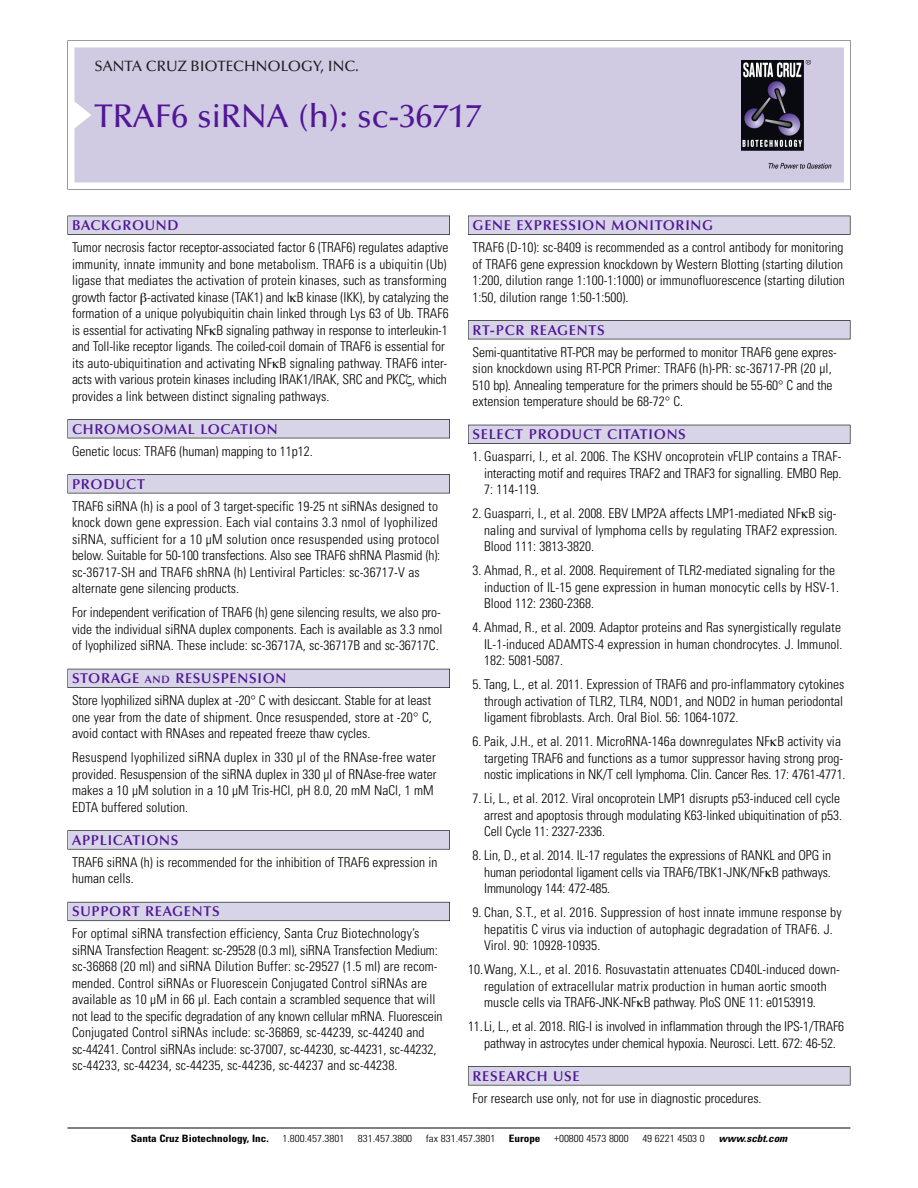
<style>
.page{position:relative;width:918px;height:1188px;background:#fff}
.page>*{position:absolute;margin:0;border:0;box-sizing:border-box;transform-origin:0 0}
.t1{font:500 33px "Optima";color:#511695}
.t2{font:500 15px "Optima";color:#231f20}
.t3{font:600 14.25px "Optima";letter-spacing:.05em;color:#511695}
.t4{font:300 condensed 13.5px/16.5px "Univers";color:#000}
.t5{font:300 condensed 10.2px "Univers";color:#000;scale:1.1 1}
.t6{font:700 condensed 10.2px "Univers";color:#000;scale:1.1 1}
.t7{font:italic 700 condensed 10.2px "Univers";color:#000;scale:1.1 1}
.s1{font-size:10.65px}
</style>
<div class="page">
<svg style="left:68px;top:40px;width:783px;height:149px"></svg>
<div style="left:74px;top:47px;width:770px;height:135px;background:#d1cae3"></div>
<img style="left:741px;top:60px;width:90px;height:108px">
<div style="left:68px;top:216px;width:382px;height:19px;background:#535256"></div>
<div style="left:68px;top:216px;width:381px;height:18px;background:#d7d4e8"></div>
<div style="left:68px;top:419px;width:382px;height:19px;background:#515155"></div>
<div style="left:68px;top:420px;width:381px;height:18px;background:#d7d4e8"></div>
<div style="left:68px;top:474px;width:382px;height:19px;background:#545357"></div>
<div style="left:68px;top:475px;width:381px;height:18px;background:#d7d4e8"></div>
<div style="left:68px;top:669px;width:382px;height:19px;background:#535259"></div>
<div style="left:68px;top:669px;width:381px;height:18px;background:#d7d4e8"></div>
<svg style="left:68px;top:830px;width:382px;height:20px"></svg>
<div style="left:68px;top:831px;width:381px;height:18px;background:#d7d4e8"></div>
<div style="left:68px;top:902px;width:382px;height:19px;background:#64626c"></div>
<div style="left:68px;top:902px;width:381px;height:18px;background:#d7d4e8"></div>
<div style="left:468px;top:216px;width:382px;height:19px;background:#535256"></div>
<div style="left:468px;top:216px;width:382px;height:18px;background:#d7d4e8"></div>
<div style="left:468px;top:320px;width:382px;height:19px;background:#515155"></div>
<div style="left:468px;top:321px;width:382px;height:18px;background:#d7d4e8"></div>
<div style="left:468px;top:425px;width:382px;height:19px;background:#515057"></div>
<div style="left:468px;top:425px;width:382px;height:18px;background:#d7d4e8"></div>
<div style="left:468px;top:1066px;width:382px;height:19px;background:#575659"></div>
<div style="left:468px;top:1067px;width:382px;height:18px;background:#d7d4e8"></div>
<hr style="left:68px;top:1128px;width:782px;height:1px;background:#000">
<p class="t2" style="left:94px;top:60px;width:266px">SANTA CRUZ BIOTECHNOLOGY, INC.</p>
<p class="t1" style="left:94px;top:102px;width:389px">TRAF6 siRNA (h): sc-36717</p>
<p class="t3" style="left:72px;top:219px;width:108px">BACKGROUND</p>
<p class="t4" style="left:72px;top:240px;width:378px">Tumor necrosis factor receptor-associated factor 6 (TRAF6) regulates adaptive immunity, innate immunity and bone metabolism. TRAF6 is a ubiquitin (Ub) ligase that mediates the activation of protein kinases, such as transforming growth factor -activated kinase (TAK1) and I B kinase (IKK), by catalyzing the formation of a unique polyubiquitin chain linked through Lys 63 of Ub. TRAF6 is essential for activating NF B signaling pathway in response to interleukin-1 and Toll-like receptor ligands. The coiled-coil domain of TRAF6 is essential for its auto-ubiquitination and activating NF B signaling pathway. TRAF6 inter&shy;acts with various protein kinases including IRAK1/IRAK, SRC and PKC , which provides a link between distinct signaling pathways.</p>
<p class="t3" style="left:72px;top:423px;width:207px">CHROMOSOMAL LOCATION</p>
<p class="t4" style="left:72px;top:444px;width:242px">Genetic locus: TRAF6 (human) mapping to 11p12.</p>
<p class="t3" style="left:72px;top:478px;width:74px">PRODUCT</p>
<p class="t4" style="left:72px;top:499px;width:370px">TRAF6 siRNA (h) is a pool of 3 target-specific 19-25 nt siRNAs designed to knock down gene expression. Each vial contains 3.3 nmol of lyophilized siRNA, sufficient for a 10 µM solution once resuspended using protocol below. Suitable for 50-100 transfections. Also see TRAF6 shRNA Plasmid (h): sc-36717-SH and TRAF6 shRNA (h) Lentiviral Particles: sc-36717-V as alternate gene silencing products.</p>
<p class="t4" style="left:72px;top:606px;width:372px">For independent verification of TRAF6 (h) gene silencing results, we also pro&shy;vide the individual siRNA duplex components. Each is available as 3.3 nmol of lyophilized siRNA. These include: sc-36717A, sc-36717B and sc-36717C.</p>
<p class="t3" style="left:72px;top:672px;width:216px">STORAGE <span class="s1">AND</span> RESUSPENSION</p>
<p class="t4" style="left:72px;top:694px;width:361px;text-align:justify">Store lyophilized siRNA duplex at -20° C with desiccant. Stable for at least one year from the date of shipment. Once resuspended, store at -20° C, avoid contact with RNAses and repeated freeze thaw cycles.</p>
<p class="t4" style="left:72px;top:751px;width:366px">Resuspend lyophilized siRNA duplex in 330 µl of the RNAse-free water provided. Resuspension of the siRNA duplex in 330 µl of RNAse-free water makes a 10 µM solution in a 10 µM Tris-HCl, pH 8.0, 20 mM NaCl, 1 mM EDTA buffered solution.</p>
<p class="t3" style="left:72px;top:834px;width:108px">APPLICATIONS</p>
<p class="t4" style="left:72px;top:855px;width:367px">TRAF6 siRNA (h) is recommended for the inhibition of TRAF6 expression in human cells.</p>
<p class="t3" style="left:72px;top:906px;width:149px">SUPPORT REAGENTS</p>
<p class="t4" style="left:72px;top:927px;width:372px">For optimal siRNA transfection efficiency, Santa Cruz Biotechnology’s siRNA Transfection Reagent: sc-29528 (0.3 ml), siRNA Transfection Medium: sc-36868 (20 ml) and siRNA Dilution Buffer: sc-29527 (1.5 ml) are recom&shy;mended. Control siRNAs or Fluorescein Conjugated Control siRNAs are available as 10 µM in 66 µl. Each contain a scrambled sequence that will not lead to the specific degradation of any known cellular mRNA. Fluorescein Conjugated Control siRNAs include: sc-36869, sc-44239, sc-44240 and sc-44241. Control siRNAs include: sc-37007, sc-44230, sc-44231, sc-44232, sc-44233, sc-44234, sc-44235, sc-44236, sc-44237 and sc-44238.</p>
<p class="t3" style="left:473px;top:219px;width:242px">GENE EXPRESSION MONITORING</p>
<p class="t4" style="left:473px;top:240px;width:374px">TRAF6 (D-10): sc-8409 is recommended as a control antibody for monitoring of TRAF6 gene expression knockdown by Western Blotting (starting dilution 1:200, dilution range 1:100-1:1000) or immunofluorescence (starting dilution 1:50, dilution range 1:50-1:500).</p>
<p class="t3" style="left:473px;top:324px;width:134px">RT-PCR REAGENTS</p>
<p class="t4" style="left:473px;top:345px;width:366px">Semi-quantitative RT-PCR may be performed to monitor TRAF6 gene expres&shy;sion knockdown using RT-PCR Primer: TRAF6 (h)-PR: sc-36717-PR (20 µl, 510 bp). Annealing temperature for the primers should be 55-60° C and the extension temperature should be 68-72° C.</p>
<p class="t3" style="left:473px;top:428px;width:215px">SELECT PRODUCT CITATIONS</p>
<p class="t4" style="left:484px;top:450px;width:359px;text-align:justify;text-indent:-12px">1. Guasparri, I., et al. 2006. The KSHV oncoprotein vFLIP contains a TRAF&shy;interacting motif and requires TRAF2 and TRAF3 for signalling. EMBO Rep.<br>7: 114-119.</p>
<p class="t4" style="left:484px;top:507px;width:355px;text-align:justify;text-indent:-12px">2. Guasparri, I., et al. 2008. EBV LMP2A affects LMP1-mediated NF B sig&shy;naling and survival of lymphoma cells by regulating TRAF2 expression.<br>Blood 111: 3813-3820.</p>
<p class="t4" style="left:484px;top:564px;width:357px;text-indent:-12px">3. Ahmad, R., et al. 2008. Requirement of TLR2-mediated signaling for the induction of IL-15 gene expression in human monocytic cells by HSV-1.<br>Blood 112: 2360-2368.</p>
<p class="t4" style="left:484px;top:621px;width:360px;text-align:justify;text-indent:-12px">4. Ahmad, R., et al. 2009. Adaptor proteins and Ras synergistically regulate IL-1-induced ADAMTS-4 expression in human chondrocytes. J. Immunol.<br>182: 5081-5087.</p>
<p class="t4" style="left:484px;top:678px;width:362px;text-align:justify;text-indent:-12px">5. Tang, L., et al. 2011. Expression of TRAF6 and pro-inflammatory cytokines through activation of TLR2, TLR4, NOD1, and NOD2 in human periodontal ligament fibroblasts. Arch. Oral Biol. 56: 1064-1072.</p>
<p class="t4" style="left:484px;top:735px;width:363px;text-indent:-12px">6. Paik, J.H., et al. 2011. MicroRNA-146a downregulates NF B activity via targeting TRAF6 and functions as a tumor suppressor having strong prog&shy;nostic implications in NK/T cell lymphoma. Clin. Cancer Res. 17: 4761-4771.</p>
<p class="t4" style="left:484px;top:792px;width:359px;text-indent:-12px">7. Li, L., et al. 2012. Viral oncoprotein LMP1 disrupts p53-induced cell cycle arrest and apoptosis through modulating K63-linked ubiquitination of p53.<br>Cell Cycle 11: 2327-2336.</p>
<p class="t4" style="left:484px;top:849px;width:348px;text-align:justify;text-indent:-12px">8. Lin, D., et al. 2014. IL-17 regulates the expressions of RANKL and OPG in human periodontal ligament cells via TRAF6/TBK1-JNK/NF B pathways.<br>Immunology 144: 472-485.</p>
<p class="t4" style="left:484px;top:906px;width:359px;text-indent:-12px">9. Chan, S.T., et al. 2016. Suppression of host innate immune response by hepatitis C virus via induction of autophagic degradation of TRAF6. J.<br>Virol. 90: 10928-10935.</p>
<p class="t4" style="left:468px;top:963px;width:373px;text-align:center">10.Wang, X.L., et al. 2016. Rosuvastatin attenuates CD40L-induced down&shy;regulation of extracellular matrix production in human aortic smooth muscle cells via TRAF6-JNK-NF B pathway. PloS ONE 11: e0153919.</p>
<p class="t4" style="left:468px;top:1020px;width:378px;text-align:center">11.Li, L., et al. 2018. RIG-I is involved in inflammation through the IPS-1/TRAF6 pathway in astrocytes under chemical hypoxia. Neurosci. Lett. 672: 46-52.</p>
<p class="t3" style="left:473px;top:1070px;width:109px">RESEARCH USE</p>
<p class="t4" style="left:473px;top:1091px;width:291px">For research use only, not for use in diagnostic procedures.</p>
<p class="t6" style="left:131px;top:1135px;width:127px">Santa Cruz Biotechnology, Inc.</p>
<p class="t5" style="left:282px;top:1135px;width:58px">1.800.457.3801</p>
<p class="t5" style="left:358px;top:1135px;width:51px">831.457.3800</p>
<p class="t5" style="left:426px;top:1135px;width:65px">fax 831.457.3801</p>
<p class="t6" style="left:509px;top:1135px;width:30px">Europe</p>
<p class="t5" style="left:554px;top:1135px;width:69px">+00800 4573 8000</p>
<p class="t5" style="left:642px;top:1135px;width:58px">49 6221 4503 0</p>
<p class="t7" style="left:719px;top:1135px;width:66px">www.scbt.com</p>
</div>
